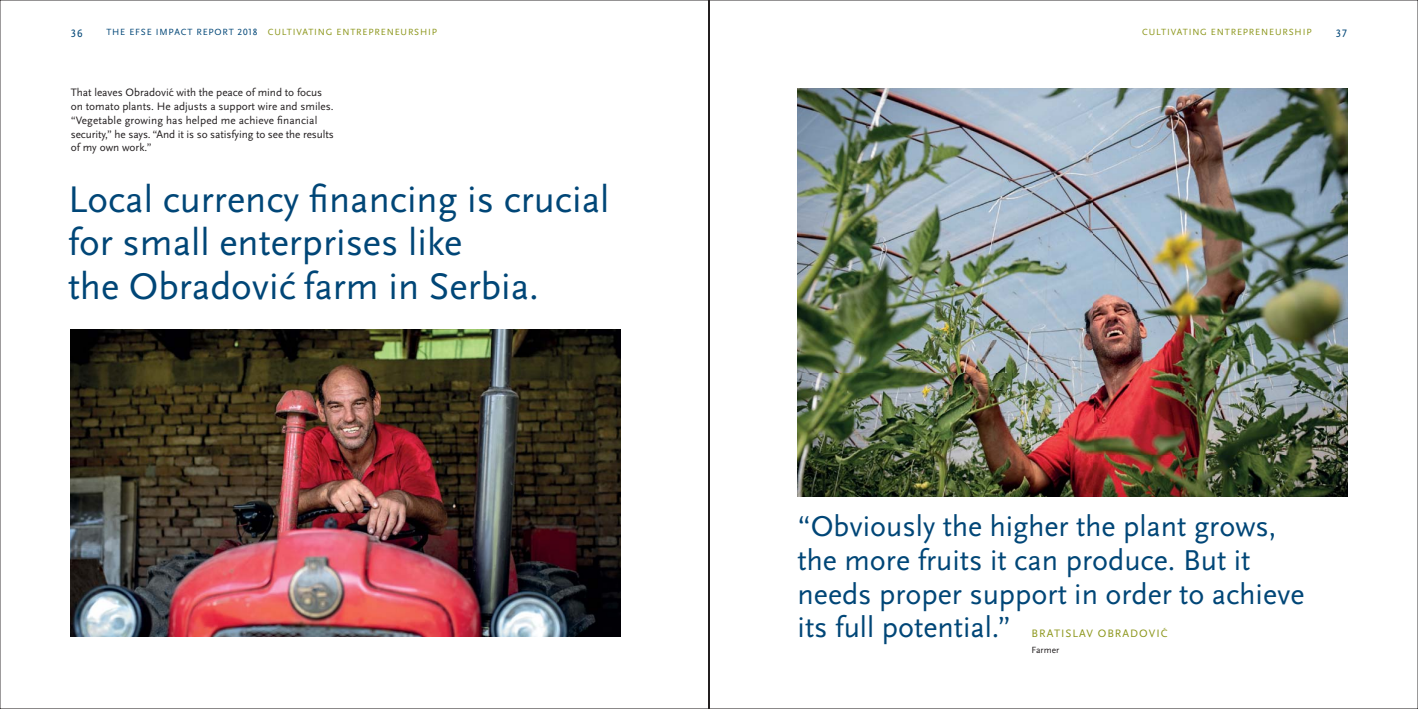
<style>
.page{position:relative;width:1418px;height:709px;background:#fff}
.page>*{position:absolute;margin:0;border:0;box-sizing:border-box;transform-origin:0 0}
.t1{font:38.75px/43.8px "Scala Sans OT";color:#004677}
.t2{font:30px/33.8px "Scala Sans OT";color:#004677}
.t3{font:11.25px/13.8px "Scala Sans OT";color:#231f20}
.t4{font:11.25px "Scala Sans OT";letter-spacing:.09em;color:#8c961b}
.t5{font:11.25px "Scala Sans OT";color:#004677}
.t6{font:9.38px "Scala Sans OT";letter-spacing:.09em;color:#8c961b}
.t7{font:9.38px "Scala Sans OT";color:#231f20}
.s1{color:#004677}
</style>
<div class="page">
<img style="left:0;top:0;width:709px;height:709px">
<img style="left:709px;top:0;width:708px;height:709px">
<p class="t5" style="left:71px;top:27px;width:13px">36</p>
<p class="t6" style="left:106px;top:27px;width:332px"><span class="s1">THE EFSE IMPACT REPORT 2018</span> CULTIVATING ENTREPRENEURSHIP</p>
<p class="t6" style="left:1142px;top:27px;width:171px">CULTIVATING ENTREPRENEURSHIP</p>
<p class="t5" style="left:1335px;top:27px;width:13px">37</p>
<p class="t3" style="left:71px;top:86px;width:264px">That leaves Obradović with the peace of mind to focus on tomato plants. He adjusts a support wire and smiles. “Vegetable growing has helped me achieve financial security,” he says. “And it is so satisfying to see the results of my own work.”</p>
<h1 class="t1" style="left:68px;top:178px;width:542px">Local currency financing is crucial for small enterprises like<br>the Obradović farm in Serbia.</h1>
<h2 class="t2" style="left:797px;top:510px;width:508px">“Obviously the higher the plant grows, the more fruits it can produce. But it needs proper support in order to achieve its full potential.”</h2>
<p class="t4" style="left:1031px;top:627px;width:138px">BRATISLAV OBRADOVIĆ</p>
<p class="t7" style="left:1031px;top:645px;width:29px">Farmer</p>
</div>
